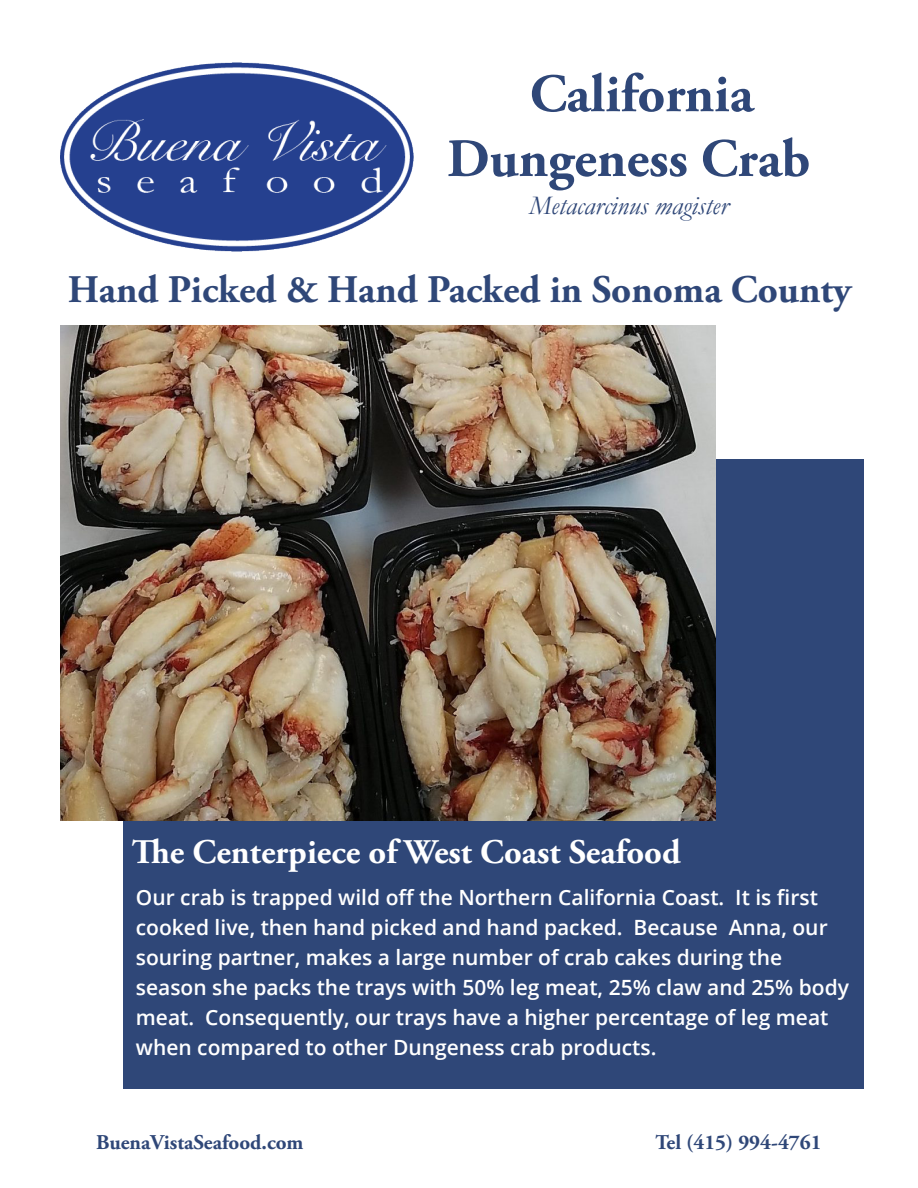
<style>
.page{position:relative;width:918px;height:1188px;background:#fff}
.page>*{position:absolute;margin:0;border:0;box-sizing:border-box;transform-origin:0 0}
.t1{font:700 54px "Adobe Garamond Pro";color:#2f4778}
.t2{font:700 39px "Adobe Garamond Pro";color:#2f4778}
.t3{font:700 34.5px "Adobe Garamond Pro";color:#fff}
.t4{font:italic 27px "Garamond";color:#2f4778}
.t5{font:600 21px/30px "Open Sans";color:#fff}
.t6{font:700 21px "Adobe Garamond Pro";color:#2f4778}
</style>
<div class="page">
<div style="left:123px;top:459px;width:741px;height:630px;background:#2f4778"></div>
<img style="left:61px;top:62px;width:352px;height:190px">
<img style="left:61px;top:326px;width:655px;height:494px">
<p class="t1" style="left:530px;top:63px;width:225px">California</p>
<p class="t1" style="left:447px;top:127px;width:365px">Dungeness Crab</p>
<p class="t4" style="left:529px;top:190px;width:201px">Metacarcinus magister</p>
<p class="t2" style="left:68px;top:267px;width:785px">Hand Picked &amp; Hand Packed in Sonoma County</p>
<p class="t3" style="left:132px;top:832px;width:550px">The Centerpiece of West Coast Seafood</p>
<p class="t5" style="left:136px;top:882px;width:693px">Our crab is trapped wild off the Northern California Coast. It is first cooked live, then hand picked and hand packed. Because Anna, our souring partner, makes a large number of crab cakes during the</p>
<p class="t5" style="left:136px;top:972px;width:715px">season she packs the trays with 50% leg meat, 25% claw and 25% body meat. Consequently, our trays have a higher percentage of leg meat when compared to other Dungeness crab products.</p>
<p class="t6" style="left:96px;top:1130px;width:209px">BuenaVistaSeafood.com</p>
<p class="t6" style="left:656px;top:1130px;width:168px">Tel (415) 994-4761</p>
</div>
